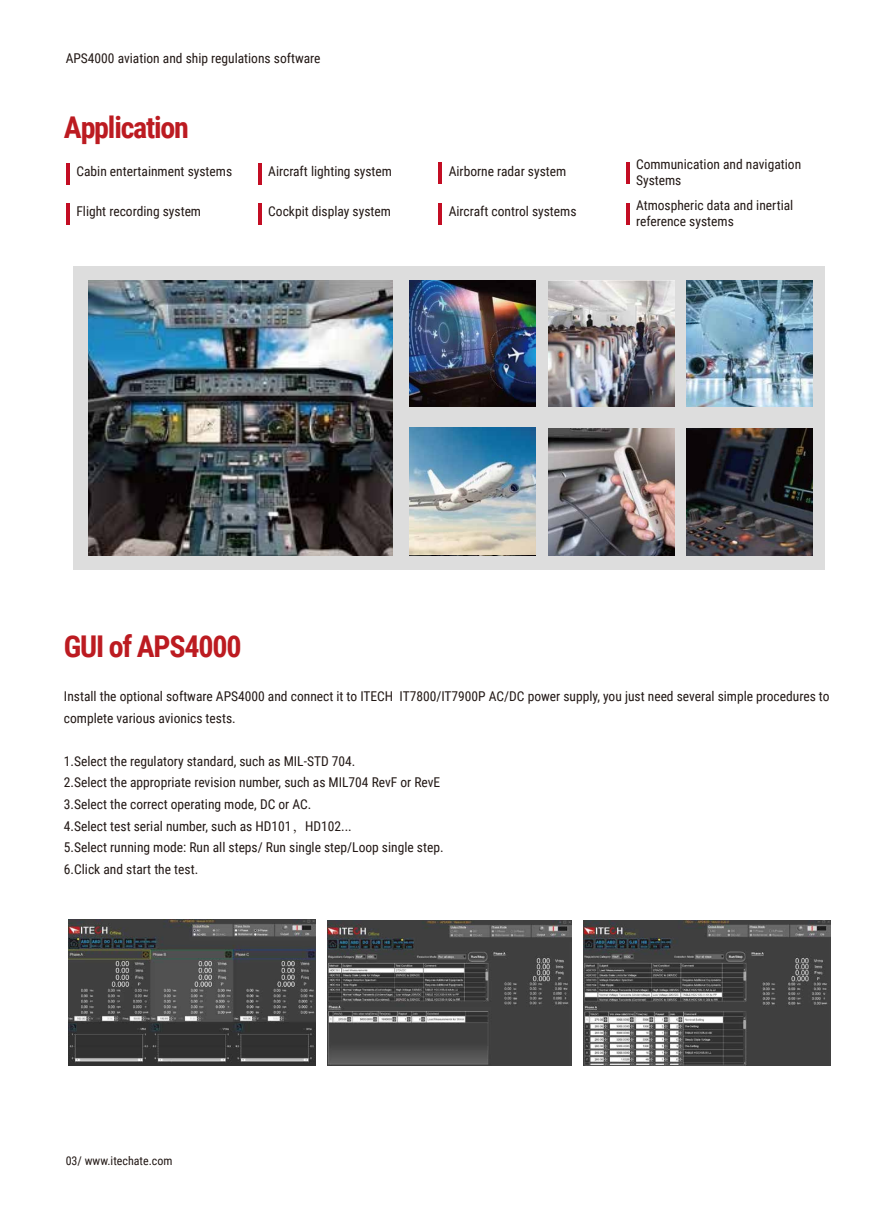
<style>
.page{position:relative;width:893px;height:1212px;background:#fff}
.page>*{position:absolute;margin:0;border:0;box-sizing:border-box;transform-origin:0 0}
.t1{font:700 30px "Roboto Condensed";letter-spacing:-.04em;color:#bc1b21}
.t2{font:13.5px/21.6px "Roboto Condensed";color:#221815}
.t3{font:12px "Roboto Condensed";color:#221815}
.s1{font-family:"Adobe Song Std";font-weight:300}
</style>
<div class="page">
<div style="left:73px;top:266px;width:751px;height:304px;background:#ddd"></div>
<hr style="left:66px;top:163px;width:4px;height:21px;background:#c30d23">
<hr style="left:258px;top:163px;width:3px;height:21px;background:#c30d23">
<hr style="left:438px;top:163px;width:4px;height:21px;background:#c30d23">
<hr style="left:626px;top:163px;width:3px;height:21px;background:#c30d23">
<hr style="left:66px;top:203px;width:4px;height:22px;background:#c30d23">
<hr style="left:258px;top:203px;width:3px;height:22px;background:#c30d23">
<hr style="left:438px;top:203px;width:4px;height:21px;background:#c30d23">
<hr style="left:626px;top:203px;width:3px;height:21px;background:#c30d23">
<img style="left:548px;top:429px;width:126px;height:126px">
<img style="left:686px;top:429px;width:126px;height:126px">
<img style="left:68px;top:919px;width:247px;height:146px">
<img style="left:327px;top:920px;width:245px;height:145px">
<img style="left:583px;top:920px;width:247px;height:145px">
<img style="left:548px;top:280px;width:126px;height:126px">
<img style="left:89px;top:281px;width:303px;height:274px">
<img style="left:409px;top:280px;width:126px;height:126px">
<img style="left:686px;top:280px;width:126px;height:126px">
<img style="left:409px;top:428px;width:126px;height:126px">
<p class="t2" style="left:66px;top:47px;width:256px">APS4000 aviation and ship regulations software</p>
<h1 class="t1" style="left:64px;top:106px;width:127px">Application</h1>
<p class="t2" style="left:76px;top:160px;width:157px">Cabin entertainment systems</p>
<p class="t2" style="left:268px;top:160px;width:125px">Aircraft lighting system</p>
<p class="t2" style="left:449px;top:159px;width:119px">Airborne radar system</p>
<p class="t2" style="left:636px;top:156px;width:167px;line-height:15.6px">Communication and navigation<br>Systems</p>
<p class="t2" style="left:76px;top:200px;width:126px">Flight recording system</p>
<p class="t2" style="left:268px;top:200px;width:124px">Cockpit display system</p>
<p class="t2" style="left:449px;top:200px;width:129px">Aircraft control systems</p>
<p class="t2" style="left:636px;top:197px;width:159px;line-height:15.6px">Atmospheric data and inertial reference systems</p>
<h1 class="t1" style="left:64px;top:626px;width:179px">GUI of APS4000</h1>
<p class="t2" style="left:64px;top:685px;width:767px">Install the optional software APS4000 and connect it to ITECH IT7800/IT7900P AC/DC power supply, you just need several simple procedures to complete various avionics tests.</p>
<p class="t2" style="left:64px;top:750px;width:381px">1.Select the regulatory standard, such as MIL-STD 704.<br>2.Select the appropriate revision number, such as MIL704 RevF or RevE 3.Select the correct operating mode, DC or AC.<br>4.Select test serial number, such as HD101<span class="s1">，</span>HD102...<br>5.Select running mode: Run all steps/ Run single step/Loop single step.<br>6.Click and start the test.</p>
<p class="t3" style="left:66px;top:1152px;width:108px">03/ www.itechate.com</p>
</div>
